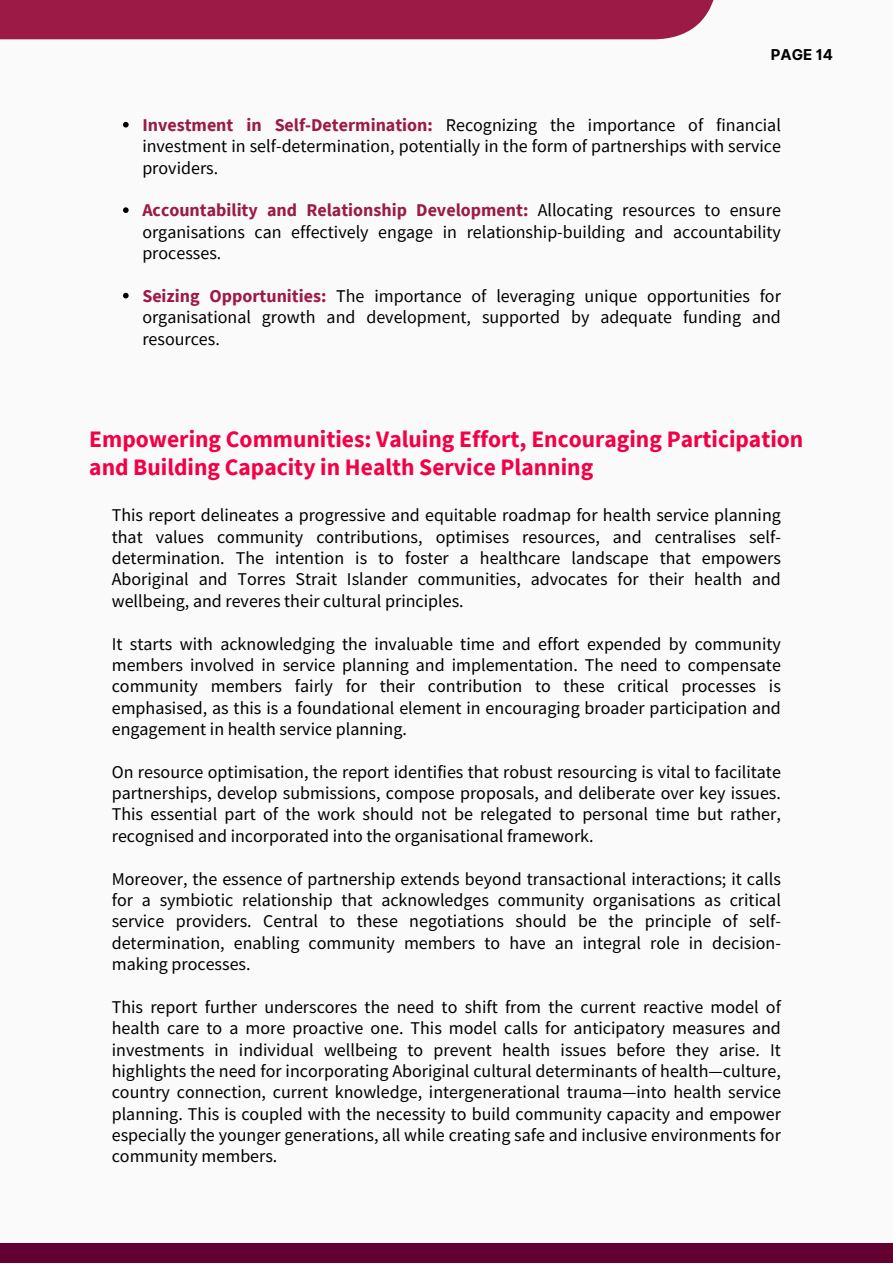
<style>
.page{position:relative;width:893px;height:1264px;background:#fff}
.page>*{position:absolute;margin:0;border:0;box-sizing:border-box;transform-origin:0 0}
.t1{font:700 23.55px/28px "Source Sans Pro";color:#f30046}
.t2{font:18px/21.3px "Source Sans Pro";color:#000001;text-align:justify}
.t3{font:700 15px "Inter";color:#000001}
.s1{font-weight:700;color:#9b1b46}
</style>
<div class="page">
<div style="left:0;top:0;width:892px;height:1262px;background:#fafafa"></div>
<div style="left:0;top:0;width:717px;height:39px;background:#9b1b46"></div>
<div style="left:0;top:1242px;width:892px;height:20px;background:#640031"></div>
<svg style="left:123px;top:122px;width:6px;height:5px"></svg>
<svg style="left:123px;top:207px;width:6px;height:6px"></svg>
<svg style="left:123px;top:293px;width:6px;height:5px"></svg>
<p class="t3" style="left:770px;top:46px;width:64px">PAGE 14</p>
<p class="t2" style="left:142px;top:114px;width:640px"><span class="s1">Investment in Self-Determination:</span> Recognizing the importance of financial investment in self-determination, potentially in the form of partnerships with service providers.</p>
<p class="t2" style="left:142px;top:199px;width:640px"><span class="s1">Accountability and Relationship Development:</span> Allocating resources to ensure organisations can effectively engage in relationship-building and accountability processes.</p>
<p class="t2" style="left:142px;top:285px;width:640px"><span class="s1">Seizing Opportunities:</span> The importance of leveraging unique opportunities for organisational growth and development, supported by adequate funding and resources.</p>
<p class="t1" style="left:89px;top:424px;width:715px">Empowering Communities: Valuing Effort, Encouraging Participation and Building Capacity in Health Service Planning</p>
<p class="t2" style="left:112px;top:504px;width:670px">This report delineates a progressive and equitable roadmap for health service planning that values community contributions, optimises resources, and centralises self&shy;determination. The intention is to foster a healthcare landscape that empowers Aboriginal and Torres Strait Islander communities, advocates for their health and wellbeing, and reveres their cultural principles.</p>
<p class="t2" style="left:112px;top:632px;width:670px">It starts with acknowledging the invaluable time and effort expended by community members involved in service planning and implementation. The need to compensate community members fairly for their contribution to these critical processes is emphasised, as this is a foundational element in encouraging broader participation and engagement in health service planning.</p>
<p class="t2" style="left:112px;top:760px;width:670px">On resource optimisation, the report identifies that robust resourcing is vital to facilitate partnerships, develop submissions, compose proposals, and deliberate over key issues.<br>This essential part of the work should not be relegated to personal time but rather, recognised and incorporated into the organisational framework.</p>
<p class="t2" style="left:112px;top:867px;width:670px">Moreover, the essence of partnership extends beyond transactional interactions; it calls for a symbiotic relationship that acknowledges community organisations as critical service providers. Central to these negotiations should be the principle of self&shy;determination, enabling community members to have an integral role in decision&shy;making processes.</p>
<p class="t2" style="left:112px;top:995px;width:670px">This report further underscores the need to shift from the current reactive model of health care to a more proactive one. This model calls for anticipatory measures and investments in individual wellbeing to prevent health issues before they arise. It highlights the need for incorporating Aboriginal cultural determinants of health—culture, country connection, current knowledge, intergenerational trauma—into health service planning. This is coupled with the necessity to build community capacity and empower especially the younger generations, all while creating safe and inclusive environments for community members.</p>
</div>
